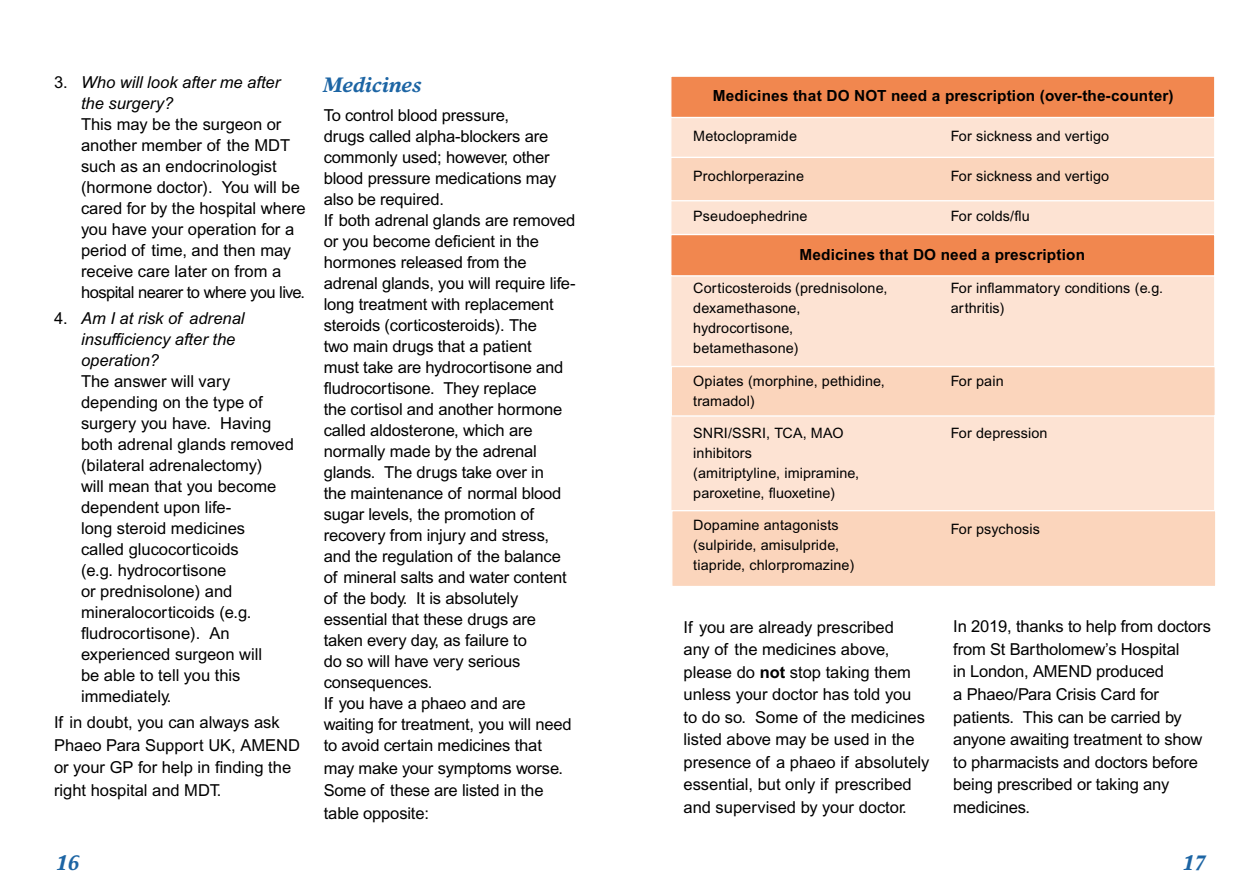
<style>
.page{position:relative;width:1259px;height:893px;background:#fff}
.page>*{position:absolute;margin:0;border:0;box-sizing:border-box;transform-origin:0 0}
.t1{font:italic 700 21px "Times Europa";color:#1d65a4}
.t2{font:16.5px/21px "Arial SFMT";letter-spacing:-.01em;color:#000}
.t3{font:italic 16.5px/21px "Arial SFMT";color:#000}
.t4{font:700 15.3px "Arial SFMT";letter-spacing:.01em;color:#000}
.t5{font:14.4px/20.1px "Arial SFMT";letter-spacing:.01em;color:#000}
.s1{font-style:normal}
.s2{font-weight:700}
</style>
<div class="page">
<div style="left:670px;top:77px;width:545px;height:510px;background:#fde3d3;border:1px solid #fff"></div>
<div style="left:670px;top:75px;width:545px;height:43px;background:#f1874f;border:1px solid #fff"></div>
<div style="left:670px;top:234px;width:545px;height:43px;background:#f1874f;border:1px solid #fff"></div>
<div style="left:670px;top:157px;width:545px;height:44px;background:#fbd5bc;border:1px solid #fff"></div>
<div style="left:670px;top:366px;width:546px;height:51px;background:#fbd5bc;border:1px solid #fff"></div>
<div style="left:671px;top:510px;width:545px;height:77px;background:#fbd5bc;border:1px solid #fff"></div>
<p class="t3" style="left:81px;top:72px;width:201px;text-indent:-27px"><span class="s1">3.</span> Who will look after me after the surgery?</p>
<p class="t2" style="left:81px;top:114px;width:226px">This may be the surgeon or another member of the MDT such as an endocrinologist (hormone doctor). You will be cared for by the hospital where you have your operation for a period of time, and then may receive care later on from a hospital nearer to where you live.</p>
<p class="t3" style="left:81px;top:307px;width:165px;text-indent:-27px"><span class="s1">4.</span> Am I at risk of adrenal insufficiency after the operation?</p>
<p class="t2" style="left:81px;top:370px;width:214px">The answer will vary depending on the type of surgery you have. Having both adrenal glands removed (bilateral adrenalectomy)<br>will mean that you become dependent upon life-<br>long steroid medicines<br>called glucocorticoids<br>(e.g. hydrocortisone<br>or prednisolone) and mineralocorticoids (e.g. fludrocortisone). An experienced surgeon will<br>be able to tell you this immediately.</p>
<p class="t2" style="left:54px;top:711px;width:247px;line-height:22.5px">If in doubt, you can always ask<br>Phaeo Para Support UK, AMEND or your GP for help in finding the right hospital and MDT.</p>
<p class="t1" style="left:324px;top:72px;width:99px">Medicines</p>
<p class="t2" style="left:324px;top:105px;width:253px">To control blood pressure,<br>drugs called alpha-blockers are commonly used; however, other blood pressure medications may also be required.<br>If both adrenal glands are removed or you become deficient in the hormones released from the adrenal glands, you will require life&shy;long treatment with replacement steroids (corticosteroids). The<br>two main drugs that a patient<br>must take are hydrocortisone and fludrocortisone. They replace<br>the cortisol and another hormone called aldosterone, which are normally made by the adrenal glands. The drugs take over in<br>the maintenance of normal blood sugar levels, the promotion of recovery from injury and stress, and the regulation of the balance of mineral salts and water content of the body. It is absolutely essential that these drugs are taken every day, as failure to<br>do so will have very serious consequences.<br>If you have a phaeo and are waiting for treatment, you will need to avoid certain medicines that</p>
<p class="t2" style="left:324px;top:757px;width:241px;line-height:22.5px">may make your symptoms worse.<br>Some of these are listed in the table opposite:</p>
<p class="t4" style="left:713px;top:86px;width:462px">Medicines that DO NOT need a prescription (over-the-counter)</p>
<p class="t5" style="left:693px;top:125px;width:105px">Metoclopramide</p>
<p class="t5" style="left:693px;top:166px;width:112px">Prochlorperazine</p>
<p class="t5" style="left:693px;top:206px;width:116px">Pseudoephedrine</p>
<p class="t5" style="left:951px;top:125px;width:160px">For sickness and vertigo</p>
<p class="t5" style="left:951px;top:165px;width:160px">For sickness and vertigo</p>
<p class="t5" style="left:951px;top:206px;width:80px">For colds/flu</p>
<p class="t4" style="left:799px;top:246px;width:287px">Medicines that DO need a prescription</p>
<p class="t5" style="left:693px;top:278px;width:196px">Corticosteroids (prednisolone, dexamethasone, hydrocortisone, betamethasone)</p>
<p class="t5" style="left:693px;top:370px;width:193px">Opiates (morphine, pethidine, tramadol)</p>
<p class="t5" style="left:693px;top:423px;width:167px">SNRI/SSRI, TCA, MAO inhibitors<br>(amitriptyline, imipramine, paroxetine, fluoxetine)</p>
<p class="t5" style="left:693px;top:515px;width:163px">Dopamine antagonists (sulpiride, amisulpride, tiapride, chlorpromazine)</p>
<p class="t5" style="left:951px;top:278px;width:214px">For inflammatory conditions (e.g. arthritis)</p>
<p class="t5" style="left:951px;top:370px;width:54px">For pain</p>
<p class="t5" style="left:951px;top:423px;width:98px">For depression</p>
<p class="t5" style="left:951px;top:519px;width:91px">For psychosis</p>
<p class="t2" style="left:683px;top:616px;width:247px;line-height:22.5px">If you are already prescribed<br>any of the medicines above, please do <span class="s2">not</span> stop taking them unless your doctor has told you<br>to do so. Some of the medicines listed above may be used in the presence of a phaeo if absolutely essential, but only if prescribed and supervised by your doctor.</p>
<p class="t2" style="left:953px;top:615px;width:259px;line-height:22.5px">In 2019, thanks to help from doctors from St Bartholomew’s Hospital<br>in London, AMEND produced<br>a Phaeo/Para Crisis Card for patients. This can be carried by anyone awaiting treatment to show to pharmacists and doctors before being prescribed or taking any medicines.</p>
<p class="t1" style="left:56px;top:850px;width:25px">16</p>
<p class="t1" style="left:1183px;top:850px;width:25px">17</p>
</div>
